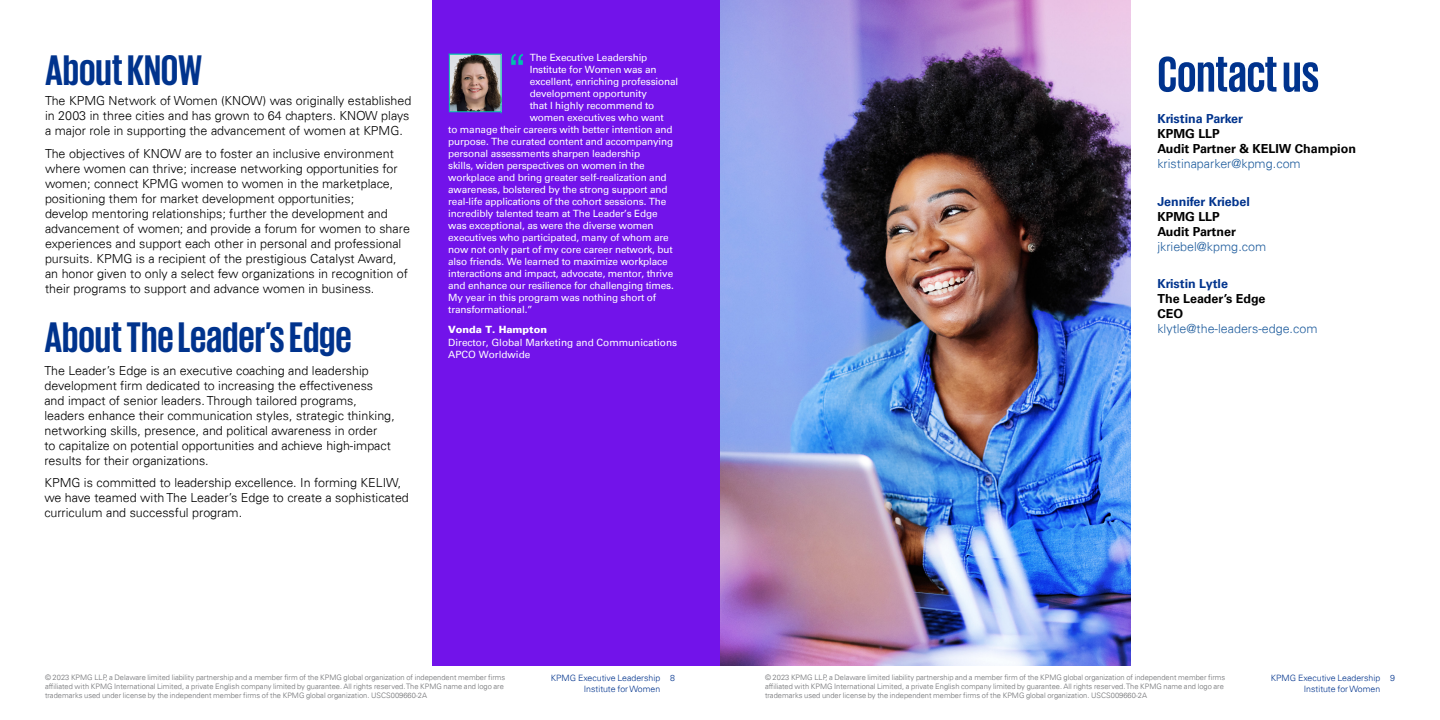
<style>
.page{position:relative;width:1440px;height:720px;background:#fff}
.page>*{position:absolute;margin:0;border:0;box-sizing:border-box;transform-origin:0 0}
.t1{font:700 51.25px "KPMG";color:#00338d}
.t2{font:700 43.75px "KPMG";color:#00338d}
.t3{font:300 12.5px/15px "Univers 45";color:#000}
.t4{font:700 12.5px/15px "Univers 65";color:#000}
.t5{font:300 12.5px "Univers 45";color:#215e9e}
.t6{font:700 12.5px "Univers 65";color:#00338d}
.t7{font:10px/12.5px "Univers 55 Roman";letter-spacing:-.015em;color:#fff}
.t8{font:900 10px "Univers 75";color:#fff}
.t9{font:300 8.75px/10.5px "Univers 45";color:#00338d;text-align:right}
.t10{font:300 7.5px/9px "Univers 45";color:#6d6e71}
</style>
<div class="page">
<img style="left:720px;top:0;width:410px;height:666px">
<div style="left:432px;top:0;width:288px;height:666px;background:#7213ea"></div>
<svg style="left:448px;top:54px;width:54px;height:60px"></svg>
<img style="left:451px;top:56px;width:49px;height:54px">
<div style="left:449px;top:54px;width:53px;height:58px;border:1px solid #00c0ae"></div>
<svg style="left:511px;top:54px;width:12px;height:11px"></svg>
<h2 class="t2" style="left:45px;top:48px;width:159px">About KNOW</h2>
<p class="t3" style="left:45px;top:94px;width:368px">The KPMG Network of Women (KNOW) was originally established in 2003 in three cities and has grown to 64 chapters. KNOW plays a major role in supporting the advancement of women at KPMG.</p>
<p class="t3" style="left:45px;top:146px;width:366px">The objectives of KNOW are to foster an inclusive environment where women can thrive; increase networking opportunities for women; connect KPMG women to women in the marketplace, positioning them for market development opportunities;<br>develop mentoring relationships; further the development and advancement of women; and provide a forum for women to share experiences and support each other in personal and professional pursuits. KPMG is a recipient of the prestigious Catalyst Award, an honor given to only a select few organizations in recognition of their programs to support and advance women in business.</p>
<h2 class="t2" style="left:44px;top:315px;width:309px">About The Leader’s Edge</h2>
<p class="t3" style="left:44px;top:363px;width:352px">The Leader’s Edge is an executive coaching and leadership development firm dedicated to increasing the effectiveness and impact of senior leaders. Through tailored programs, leaders enhance their communication styles, strategic thinking, networking skills, presence, and political awareness in order<br>to capitalize on potential opportunities and achieve high-impact results for their organizations.</p>
<p class="t3" style="left:44px;top:475px;width:366px">KPMG is committed to leadership excellence. In forming KELIW, we have teamed with The Leader’s Edge to create a sophisticated curriculum and successful program.</p>
<p class="t7" style="left:530px;top:52px;width:119px">The Executive Leadership</p>
<p class="t7" style="left:530px;top:64px;width:128px">Institute for Women was an</p>
<p class="t7" style="left:530px;top:76px;width:150px">excellent, enriching professional</p>
<p class="t7" style="left:530px;top:88px;width:119px">development opportunity</p>
<p class="t7" style="left:530px;top:100px;width:126px">that I highly recommend to</p>
<p class="t7" style="left:530px;top:112px;width:136px">women executives who want</p>
<p class="t7" style="left:448px;top:124px;width:226px">to manage their careers with better intention and</p>
<p class="t7" style="left:448px;top:136px;width:227px">purpose. The curated content and accompanying</p>
<p class="t7" style="left:448px;top:148px;width:194px">personal assessments sharpen leadership</p>
<p class="t7" style="left:448px;top:160px;width:198px">skills, widen perspectives on women in the</p>
<p class="t7" style="left:448px;top:172px;width:220px">workplace and bring greater self-realization and</p>
<p class="t7" style="left:448px;top:184px;width:221px">awareness, bolstered by the strong support and</p>
<p class="t7" style="left:448px;top:196px;width:220px">real-life applications of the cohort sessions. The</p>
<p class="t7" style="left:448px;top:208px;width:211px">incredibly talented team at The Leader’s Edge</p>
<p class="t7" style="left:448px;top:220px;width:207px">was exceptional, as were the diverse women</p>
<p class="t7" style="left:448px;top:232px;width:222px">executives who participated, many of whom are</p>
<p class="t7" style="left:448px;top:244px;width:226px">now not only part of my core career network, but</p>
<p class="t7" style="left:448px;top:256px;width:221px">also friends. We learned to maximize workplace</p>
<p class="t7" style="left:448px;top:268px;width:227px">interactions and impact, advocate, mentor, thrive</p>
<p class="t7" style="left:448px;top:280px;width:227px">and enhance our resilience for challenging times.</p>
<p class="t7" style="left:448px;top:292px;width:210px">My year in this program was nothing short of</p>
<p class="t7" style="left:448px;top:304px;width:86px">transformational.”</p>
<p class="t8" style="left:448px;top:323px;width:100px">Vonda T. Hampton</p>
<p class="t7" style="left:448px;top:336px;width:230px">Director, Global Marketing and Communications<br>APCO Worldwide</p>
<h1 class="t1" style="left:1157px;top:49px;width:163px">Contact us</h1>
<p class="t6" style="left:1157px;top:111px;width:87px">Kristina Parker</p>
<p class="t4" style="left:1157px;top:126px;width:200px">KPMG LLP<br>Audit Partner &amp; KELIW Champion</p>
<p class="t5" style="left:1157px;top:156px;width:145px">kristinaparker@kpmg.com</p>
<p class="t6" style="left:1157px;top:194px;width:94px">Jennifer Kriebel</p>
<p class="t4" style="left:1157px;top:209px;width:80px">KPMG LLP<br>Audit Partner</p>
<p class="t5" style="left:1157px;top:239px;width:110px">jkriebel@kpmg.com</p>
<p class="t6" style="left:1157px;top:276px;width:72px">Kristin Lytle</p>
<p class="t4" style="left:1157px;top:291px;width:110px">The Leader’s Edge<br>CEO</p>
<p class="t5" style="left:1157px;top:321px;width:162px">klytle@the-leaders-edge.com</p>
<p class="t9" style="left:551px;top:673px;width:111px">KPMG Executive Leadership<br>Institute for Women</p>
<p class="t9" style="left:670px;top:673px;width:6px">8</p>
<p class="t10" style="left:45px;top:673px;width:462px">© 2023 KPMG LLP, a Delaware limited liability partnership and a member firm of the KPMG global organization of independent member firms affiliated with KPMG International Limited, a private English company limited by guarantee. All rights reserved. The KPMG name and logo are trademarks used under license by the independent member firms of the KPMG global organization. USCS009660-2A</p>
<p class="t10" style="left:765px;top:673px;width:462px">© 2023 KPMG LLP, a Delaware limited liability partnership and a member firm of the KPMG global organization of independent member firms affiliated with KPMG International Limited, a private English company limited by guarantee. All rights reserved. The KPMG name and logo are trademarks used under license by the independent member firms of the KPMG global organization. USCS009660-2A</p>
<p class="t9" style="left:1271px;top:673px;width:111px">KPMG Executive Leadership<br>Institute for Women</p>
<p class="t9" style="left:1390px;top:673px;width:6px">9</p>
</div>
